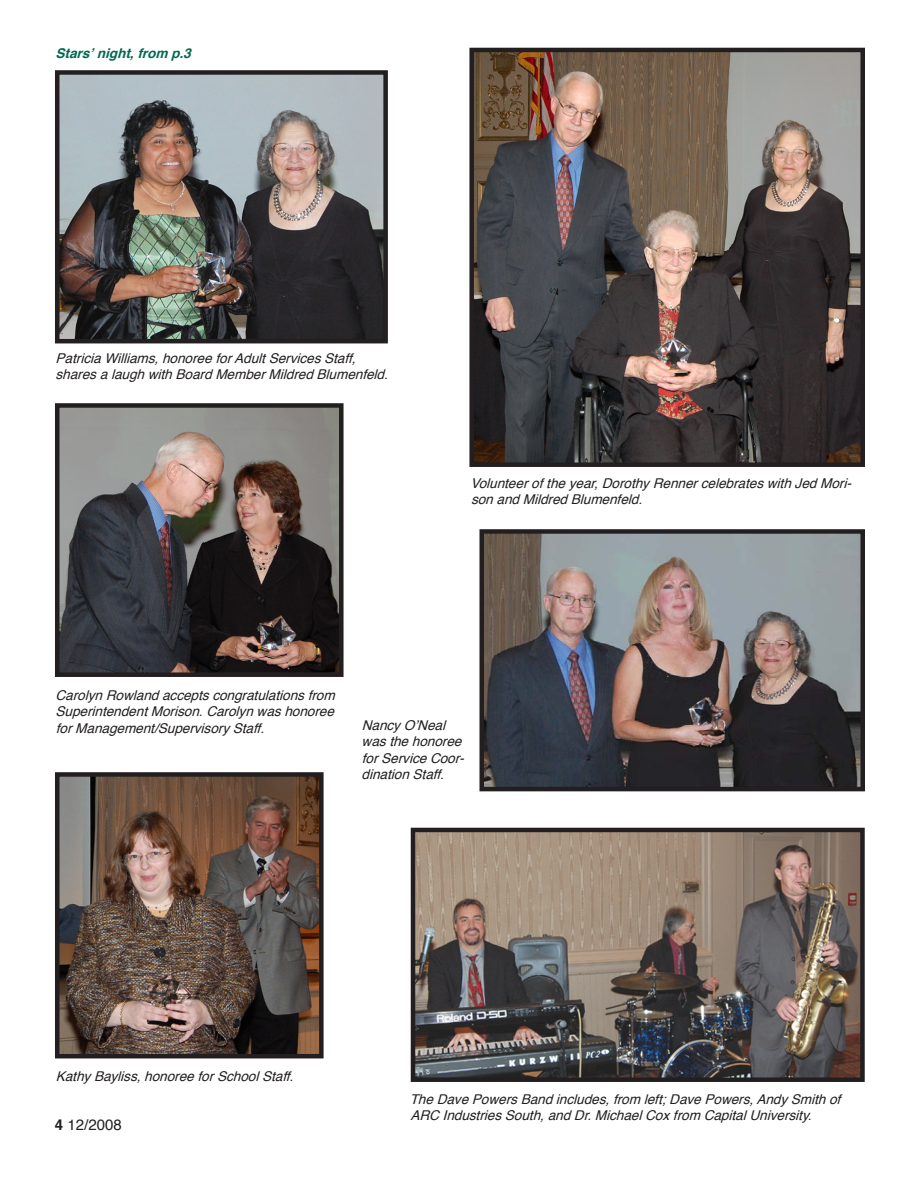
<style>
.page{position:relative;width:918px;height:1188px;background:#fff}
.page>*{position:absolute;margin:0;border:0;box-sizing:border-box;transform-origin:0 0}
.t1{font:15px "Helvetica";color:#231f20}
.t2{font:italic 13.5px/16.2px "Helvetica";color:#231f20}
.t3{font:italic 700 13.5px "Helvetica";color:#006951}
.s1{font-weight:700}
</style>
<div class="page">
<img style="left:416px;top:833px;width:444px;height:244px">
<div style="left:411px;top:828px;width:454px;height:254px;border:4px solid #231f20"></div>
<img style="left:60px;top:777px;width:259px;height:276px">
<div style="left:55px;top:772px;width:269px;height:286px;border:4px solid #231f20"></div>
<img style="left:484px;top:534px;width:376px;height:252px">
<div style="left:479px;top:529px;width:386px;height:262px;border:4px solid #231f20"></div>
<img style="left:60px;top:75px;width:323px;height:263px">
<div style="left:55px;top:70px;width:333px;height:273px;border:4px solid #231f20"></div>
<img style="left:60px;top:408px;width:279px;height:264px">
<div style="left:55px;top:403px;width:289px;height:274px;border:4px solid #231f20"></div>
<img style="left:474px;top:53px;width:386px;height:409px">
<div style="left:469px;top:48px;width:396px;height:419px;border:4px solid #231f20"></div>
<p class="t3" style="left:56px;top:41px;width:143px">Stars’night,from p.3</p>
<p class="t2" style="left:56px;top:349px;width:340px">Patricia Williams, honoree for Adult Services Staff, shares a laugh with Board Member Mildred Blumenfeld.</p>
<p class="t2" style="left:470px;top:475px;width:388px">Volunteer of the year, Dorothy Renner celebrates with Jed Mori&shy;son and Mildred Blumenfeld.</p>
<p class="t2" style="left:56px;top:687px;width:287px;text-align:justify">Carolyn Rowland accepts congratulations from Superintendent Morison. Carolyn was honoree for Management/Supervisory Staff.</p>
<p class="t2" style="left:362px;top:717px;width:110px">Nancy O’Neal was the honoree for Service Coor&shy;dination Staff.</p>
<p class="t2" style="left:56px;top:1068px;width:245px">Kathy Bayliss, honoree for School Staff.</p>
<p class="t1" style="left:55px;top:1111px;width:68px"><span class="s1">4</span> 12/2008</p>
<p class="t2" style="left:410px;top:1090px;width:438px">The Dave Powers Band includes, from left; Dave Powers, Andy Smith of<br>ARC Industries South, and Dr. Michael Cox from Capital University.</p>
</div>
